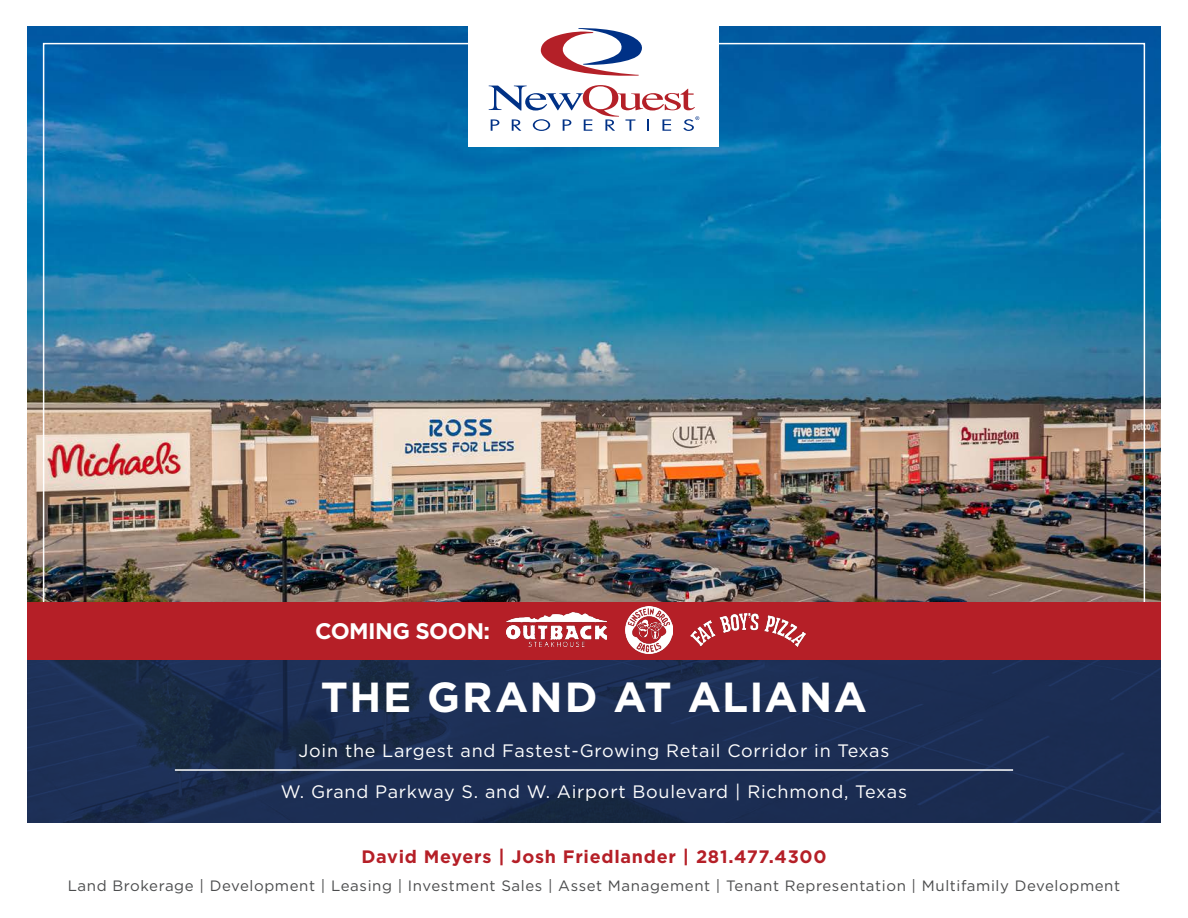
<style>
.page{position:relative;width:1188px;height:918px;background:#fff}
.page>*{position:absolute;margin:0;border:0;box-sizing:border-box;transform-origin:0 0}
.Cover_-_Property_Nam{font:700 42px "Gotham";letter-spacing:.035em;color:#fff}
.t1{font:700 22.5px "Gotham";letter-spacing:-.025em;color:#fff}
.Cover_-_Property_Add{font:18px "Gotham";letter-spacing:.04em;color:#fff}
.Cover_-_Name_of_Brok{font:700 18px "Gotham";letter-spacing:.04em;color:#b51f27}
.t2{font:15px "Gotham";letter-spacing:.04em;color:#4b4c4d}
</style>
<div class="page">
<img style="left:27px;top:26px;width:1134px;height:577px">
<svg style="left:27px;top:660px;width:1134px;height:163px;background:#1b2d51"></svg>
<hr style="left:175px;top:769px;width:838px;height:2px;background:#fff">
<div style="left:27px;top:603px;width:1134px;height:57px;background:#b51f27"></div>
<img style="left:506px;top:613px;width:101px;height:34px">
<img style="left:626px;top:606px;width:47px;height:47px">
<img style="left:690px;top:613px;width:116px;height:34px">
<div style="left:469px;top:26px;width:250px;height:121px;background:#fff"></div>
<svg style="left:540px;top:28px;width:102px;height:48px"></svg>
<svg style="left:489px;top:85px;width:210px;height:46px"></svg>
<p class="t1" style="left:315px;top:616px;width:177px">COMING SOON:</p>
<p class="Cover_-_Property_Nam" style="left:321px;top:670px;width:547px">THE GRAND AT ALIANA</p>
<p class="Cover_-_Property_Add" style="left:299px;top:739px;width:592px">Join the Largest and Fastest-Growing Retail Corridor in Texas</p>
<p class="Cover_-_Property_Add" style="left:281px;top:780px;width:628px">W. Grand Parkway S. and W. Airport Boulevard | Richmond, Texas</p>
<p class="Cover_-_Name_of_Brok" style="left:361px;top:845px;width:467px">David Meyers | Josh Friedlander | 281.477.4300</p>
<p class="t2" style="left:68px;top:876px;width:1054px">Land Brokerage | Development | Leasing | Investment Sales | Asset Management | Tenant Representation | Multifamily Development</p>
</div>
